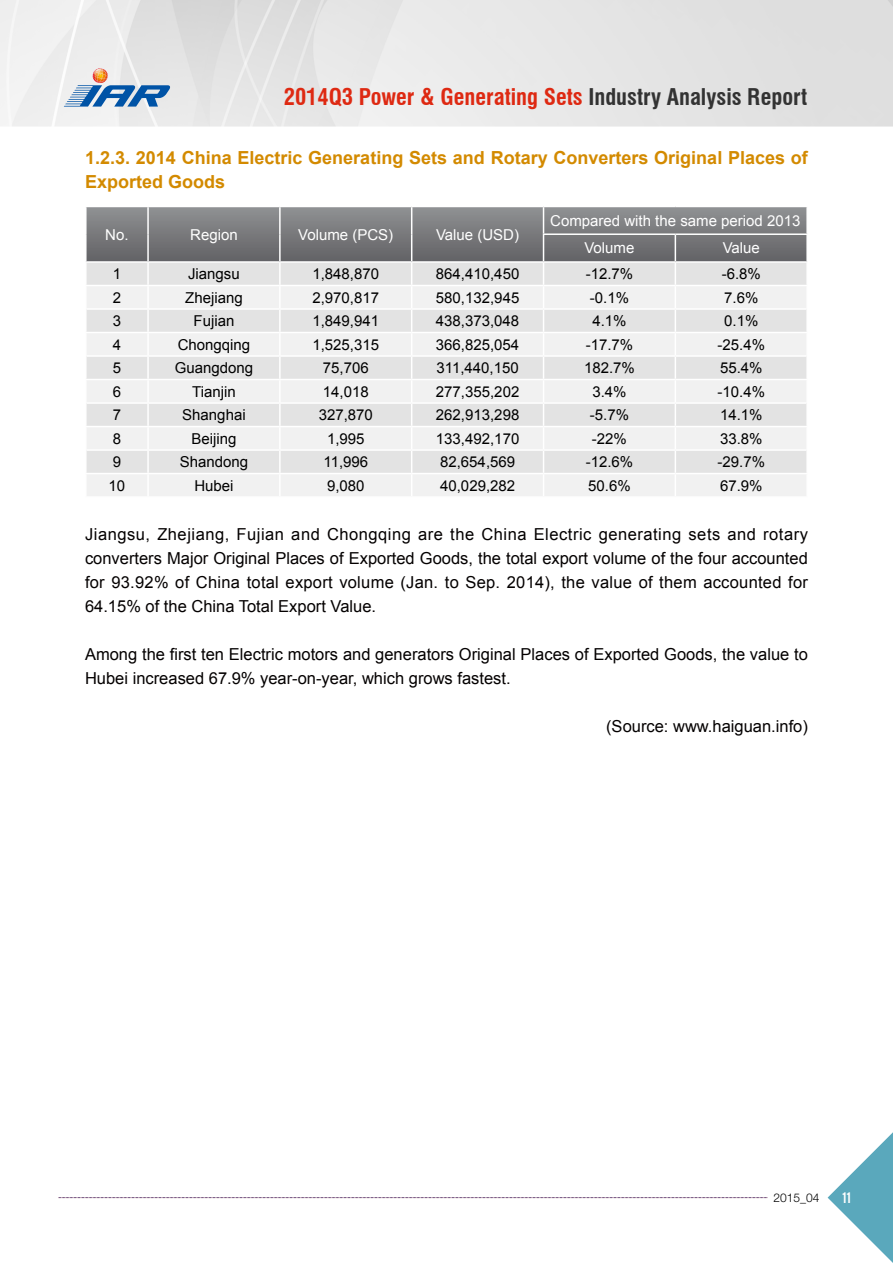
<style>
.page{position:relative;width:893px;height:1263px;background:#fff}
.page>*{position:absolute;margin:0;border:0;box-sizing:border-box;transform-origin:0 0}
.t1{font:700 condensed 22.5px "Swiss 721 BT";color:#de2912}
.t2{font:700 18px/24px "Arial";color:#d38a00}
.t3{font:16.5px/24px "Arial";color:#040000;text-align:justify}
.t4{font:15px "Arial";color:#000}
.t5{font:15px/27.8px "Arial";color:#fff}
.t6{font:300 12px "Helvetica Neue LT Pro";color:#000}
.t7{font:12px "Bebas";color:#fff}
.s1{color:#333}
</style>
<div class="page">
<img style="left:0;top:0;width:893px;height:1199px">
<svg style="left:828px;top:1132px;width:65px;height:131px"></svg>
<svg style="left:58px;top:1197px;width:709px;height:1px"></svg>
<svg style="left:64px;top:68px;width:106px;height:39px"></svg>
<hr style="left:675px;top:233px;width:133px;height:2px;background:#fff">
<hr style="left:85px;top:263px;width:2px;height:22px;background:#fff">
<hr style="left:806px;top:263px;width:2px;height:22px;background:#fff">
<hr style="left:85px;top:285px;width:63px;height:1px;background:#fff">
<hr style="left:85px;top:286px;width:2px;height:23px;background:#fff">
<hr style="left:675px;top:285px;width:133px;height:1px;background:#fff">
<hr style="left:806px;top:286px;width:2px;height:23px;background:#fff">
<hr style="left:85px;top:309px;width:2px;height:23px;background:#fff">
<hr style="left:806px;top:309px;width:2px;height:23px;background:#fff">
<hr style="left:85px;top:332px;width:63px;height:1px;background:#fff">
<hr style="left:85px;top:333px;width:2px;height:23px;background:#fff">
<hr style="left:675px;top:332px;width:133px;height:1px;background:#fff">
<hr style="left:806px;top:333px;width:2px;height:23px;background:#fff">
<hr style="left:85px;top:356px;width:2px;height:23px;background:#fff">
<hr style="left:806px;top:356px;width:2px;height:23px;background:#fff">
<hr style="left:85px;top:379px;width:63px;height:1px;background:#fff">
<hr style="left:85px;top:380px;width:2px;height:23px;background:#fff">
<hr style="left:675px;top:379px;width:133px;height:1px;background:#fff">
<hr style="left:806px;top:380px;width:2px;height:23px;background:#fff">
<hr style="left:85px;top:403px;width:2px;height:23px;background:#fff">
<hr style="left:806px;top:403px;width:2px;height:23px;background:#fff">
<hr style="left:85px;top:426px;width:63px;height:1px;background:#fff">
<hr style="left:85px;top:427px;width:2px;height:23px;background:#fff">
<hr style="left:675px;top:426px;width:133px;height:1px;background:#fff">
<hr style="left:806px;top:427px;width:2px;height:23px;background:#fff">
<hr style="left:85px;top:450px;width:2px;height:23px;background:#fff">
<hr style="left:806px;top:450px;width:2px;height:23px;background:#fff">
<hr style="left:85px;top:473px;width:63px;height:1px;background:#fff">
<hr style="left:85px;top:474px;width:2px;height:22px;background:#fff">
<hr style="left:675px;top:473px;width:133px;height:1px;background:#fff">
<hr style="left:806px;top:474px;width:2px;height:22px;background:#fff">
<hr style="left:85px;top:496px;width:63px;height:2px;background:#fff">
<hr style="left:148px;top:496px;width:132px;height:2px;background:#fff">
<hr style="left:280px;top:496px;width:132px;height:2px;background:#fff">
<hr style="left:412px;top:496px;width:131px;height:2px;background:#fff">
<hr style="left:543px;top:496px;width:132px;height:2px;background:#fff">
<hr style="left:675px;top:496px;width:133px;height:2px;background:#fff">
<svg style="left:86px;top:207px;width:721px;height:289px"></svg>
<hr style="left:85px;top:206px;width:63px;height:1px;background:#fff">
<hr style="left:85px;top:207px;width:2px;height:27px;background:#fff">
<hr style="left:148px;top:206px;width:132px;height:1px;background:#fff">
<hr style="left:280px;top:206px;width:132px;height:1px;background:#fff">
<hr style="left:412px;top:206px;width:131px;height:1px;background:#fff">
<hr style="left:543px;top:206px;width:132px;height:1px;background:#fff">
<hr style="left:675px;top:206px;width:133px;height:1px;background:#fff">
<hr style="left:806px;top:207px;width:2px;height:26px;background:#fff">
<hr style="left:85px;top:234px;width:2px;height:27px;background:#fff">
<hr style="left:806px;top:235px;width:2px;height:26px;background:#fff">
<hr style="left:85px;top:261px;width:63px;height:2px;background:#fff">
<hr style="left:148px;top:261px;width:132px;height:2px;background:#fff">
<hr style="left:280px;top:261px;width:132px;height:2px;background:#fff">
<hr style="left:412px;top:261px;width:131px;height:2px;background:#fff">
<hr style="left:543px;top:261px;width:132px;height:2px;background:#fff">
<hr style="left:675px;top:261px;width:133px;height:2px;background:#fff">
<h1 class="t1" style="left:284px;top:84px;width:525px">2014Q3 Power &amp; Generating Sets <span class="s1">Industry Analysis Report</span></h1>
<p class="t2" style="left:85px;top:146px;width:724px">1.2.3. 2014 China Electric Generating Sets and Rotary Converters Original Places of<br>Exported Goods</p>
<p class="t5" style="left:105px;top:221px;width:25px">No.</p>
<p class="t5" style="left:190px;top:221px;width:49px">Region</p>
<p class="t5" style="left:298px;top:221px;width:97px">Volume (PCS)</p>
<p class="t5" style="left:436px;top:221px;width:85px">Value (USD)</p>
<p class="t5" style="left:584px;top:207px;width:217px;text-indent:-34px">Compared with the same period 2013<br>Volume</p>
<p class="t5" style="left:723px;top:234px;width:39px">Value</p>
<p class="t4" style="left:113px;top:264px;width:10px">1</p>
<p class="t4" style="left:188px;top:264px;width:53px">Jiangsu</p>
<p class="t4" style="left:312px;top:264px;width:68px">1,848,870</p>
<p class="t4" style="left:436px;top:264px;width:85px">864,410,450</p>
<p class="t4" style="left:586px;top:264px;width:49px">-12.7%</p>
<p class="t4" style="left:722px;top:264px;width:41px">-6.8%</p>
<p class="t4" style="left:113px;top:288px;width:10px">2</p>
<p class="t4" style="left:185px;top:288px;width:59px">Zhejiang</p>
<p class="t4" style="left:312px;top:288px;width:68px">2,970,817</p>
<p class="t4" style="left:436px;top:288px;width:85px">580,132,945</p>
<p class="t4" style="left:590px;top:288px;width:41px">-0.1%</p>
<p class="t4" style="left:724px;top:288px;width:36px">7.6%</p>
<p class="t4" style="left:113px;top:311px;width:10px">3</p>
<p class="t4" style="left:194px;top:311px;width:42px">Fujian</p>
<p class="t4" style="left:312px;top:311px;width:68px">1,849,941</p>
<p class="t4" style="left:436px;top:311px;width:85px">438,373,048</p>
<p class="t4" style="left:592px;top:311px;width:36px">4.1%</p>
<p class="t4" style="left:724px;top:311px;width:36px">0.1%</p>
<p class="t4" style="left:113px;top:335px;width:10px">4</p>
<p class="t4" style="left:178px;top:335px;width:74px">Chongqing</p>
<p class="t4" style="left:312px;top:335px;width:68px">1,525,315</p>
<p class="t4" style="left:436px;top:335px;width:85px">366,825,054</p>
<p class="t4" style="left:586px;top:335px;width:49px">-17.7%</p>
<p class="t4" style="left:717px;top:335px;width:49px">-25.4%</p>
<p class="t4" style="left:113px;top:358px;width:10px">5</p>
<p class="t4" style="left:175px;top:358px;width:80px">Guangdong</p>
<p class="t4" style="left:323px;top:358px;width:47px">75,706</p>
<p class="t4" style="left:436px;top:358px;width:84px">311,440,150</p>
<p class="t4" style="left:584px;top:358px;width:52px">182.7%</p>
<p class="t4" style="left:720px;top:358px;width:44px">55.4%</p>
<p class="t4" style="left:113px;top:382px;width:10px">6</p>
<p class="t4" style="left:192px;top:382px;width:45px">Tianjin</p>
<p class="t4" style="left:323px;top:382px;width:47px">14,018</p>
<p class="t4" style="left:436px;top:382px;width:85px">277,355,202</p>
<p class="t4" style="left:592px;top:382px;width:36px">3.4%</p>
<p class="t4" style="left:717px;top:382px;width:49px">-10.4%</p>
<p class="t4" style="left:113px;top:405px;width:10px">7</p>
<p class="t4" style="left:182px;top:405px;width:65px">Shanghai</p>
<p class="t4" style="left:319px;top:405px;width:56px">327,870</p>
<p class="t4" style="left:436px;top:405px;width:85px">262,913,298</p>
<p class="t4" style="left:590px;top:405px;width:41px">-5.7%</p>
<p class="t4" style="left:720px;top:405px;width:44px">14.1%</p>
<p class="t4" style="left:113px;top:429px;width:10px">8</p>
<p class="t4" style="left:191px;top:429px;width:47px">Beijing</p>
<p class="t4" style="left:327px;top:429px;width:39px">1,995</p>
<p class="t4" style="left:436px;top:429px;width:85px">133,492,170</p>
<p class="t4" style="left:592px;top:429px;width:37px">-22%</p>
<p class="t4" style="left:720px;top:429px;width:44px">33.8%</p>
<p class="t4" style="left:113px;top:452px;width:10px">9</p>
<p class="t4" style="left:180px;top:452px;width:70px">Shandong</p>
<p class="t4" style="left:323px;top:452px;width:46px">11,996</p>
<p class="t4" style="left:440px;top:452px;width:77px">82,654,569</p>
<p class="t4" style="left:586px;top:452px;width:49px">-12.6%</p>
<p class="t4" style="left:717px;top:452px;width:49px">-29.7%</p>
<p class="t4" style="left:109px;top:476px;width:18px">10</p>
<p class="t4" style="left:194px;top:476px;width:41px">Hubei</p>
<p class="t4" style="left:327px;top:476px;width:39px">9,080</p>
<p class="t4" style="left:440px;top:476px;width:77px">40,029,282</p>
<p class="t4" style="left:588px;top:476px;width:44px">50.6%</p>
<p class="t4" style="left:720px;top:476px;width:44px">67.9%</p>
<p class="t3" style="left:85px;top:523px;width:724px">Jiangsu, Zhejiang, Fujian and Chongqing are the China Electric generating sets and rotary converters Major Original Places of Exported Goods, the total export volume of the four accounted for 93.92% of China total export volume (Jan. to Sep. 2014), the value of them accounted for 64.15% of the China Total Export Value.</p>
<p class="t3" style="left:85px;top:643px;width:724px">Among the first ten Electric motors and generators Original Places of Exported Goods, the value to<br>Hubei increased 67.9% year-on-year, which grows fastest.</p>
<p class="t3" style="left:606px;top:715px;width:203px">(Source: www.haiguan.info)</p>
<p class="t6" style="left:773px;top:1190px;width:48px">2015_04</p>
<p class="t7" style="left:842px;top:1189px;width:10px">11</p>
</div>
